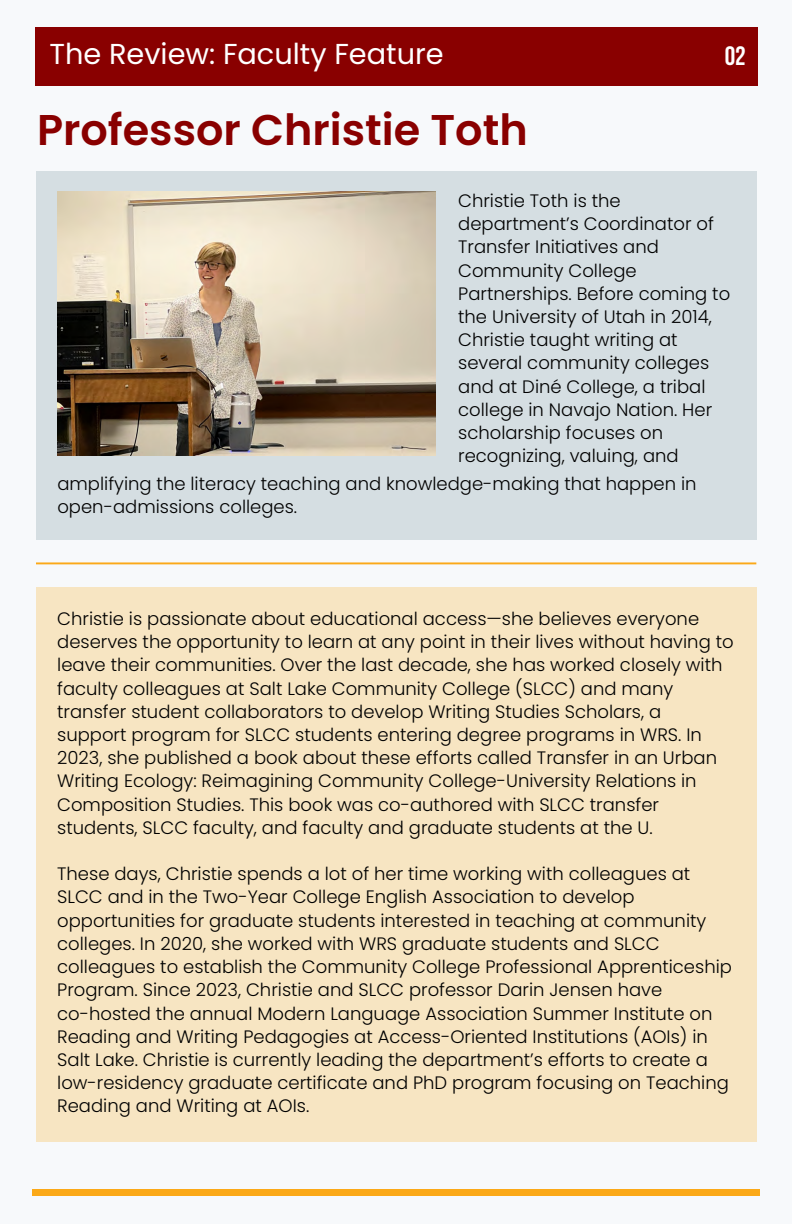
<style>
.page{position:relative;width:792px;height:1224px;background:#f7f9fb}
.page>*{position:absolute;margin:0;border:0;box-sizing:border-box;transform-origin:0 0}
.t1{font:600 43px "Poppins";color:#890000}
.t2{font:28.8px "Poppins";color:#fff}
.t3{font:700 26.6px "Bebas Neue";color:#fff}
.t4{font:300 18px/23.2px "Poppins";color:#000}
</style>
<div class="page">
<div style="left:36px;top:171px;width:720px;height:369px;background:#d5dee2"></div>
<div style="left:35px;top:28px;width:722px;height:58px;background:#890000"></div>
<hr style="left:36px;top:562px;width:720px;height:2px;background:#fba918">
<div style="left:32px;top:1189px;width:728px;height:7px;background:#fba918"></div>
<div style="left:36px;top:587px;width:720px;height:554px;background:#f7e5c2"></div>
<img style="left:57px;top:192px;width:378px;height:264px">
<h2 class="t2" style="left:50px;top:37px;width:396px">The Review: Faculty Feature</h2>
<h3 class="t3" style="left:725px;top:41px;width:23px">02</h3>
<h1 class="t1" style="left:37px;top:105px;width:492px">Professor Christie Toth</h1>
<p class="t4" style="left:458px;top:189px;width:274px">Christie Toth is the department’s Coordinator of<br>Transfer Initiatives and<br>Community College<br>Partnerships. Before coming to the University of Utah in 2014,<br>Christie taught writing at several community colleges and at Diné College, a tribal college in Navajo Nation. Her scholarship focuses on recognizing, valuing, and</p>
<p class="t4" style="left:57px;top:472px;width:641px">amplifying the literacy teaching and knowledge-making that happen in open-admissions colleges.</p>
<p class="t4" style="left:57px;top:607px;width:678px">Christie is passionate about educational access—she believes everyone deserves the opportunity to learn at any point in their lives without having to leave their communities. Over the last decade, she has worked closely with faculty colleagues at Salt Lake Community College (SLCC) and many transfer student collaborators to develop Writing Studies Scholars, a support program for SLCC students entering degree programs in WRS. In 2023, she published a book about these efforts called Transfer in an Urban Writing Ecology: Reimagining Community College-University Relations in Composition Studies. This book was co-authored with SLCC transfer students, SLCC faculty, and faculty and graduate students at the U.</p>
<p class="t4" style="left:57px;top:862px;width:676px">These days, Christie spends a lot of her time working with colleagues at SLCC and in the Two-Year College English Association to develop opportunities for graduate students interested in teaching at community colleges. In 2020, she worked with WRS graduate students and SLCC colleagues to establish the Community College Professional Apprenticeship Program. Since 2023, Christie and SLCC professor Darin Jensen have co-hosted the annual Modern Language Association Summer Institute on Reading and Writing Pedagogies at Access-Oriented Institutions (AOIs) in Salt Lake. Christie is currently leading the department’s efforts to create a low-residency graduate certificate and PhD program focusing on Teaching Reading and Writing at AOIs.</p>
</div>
